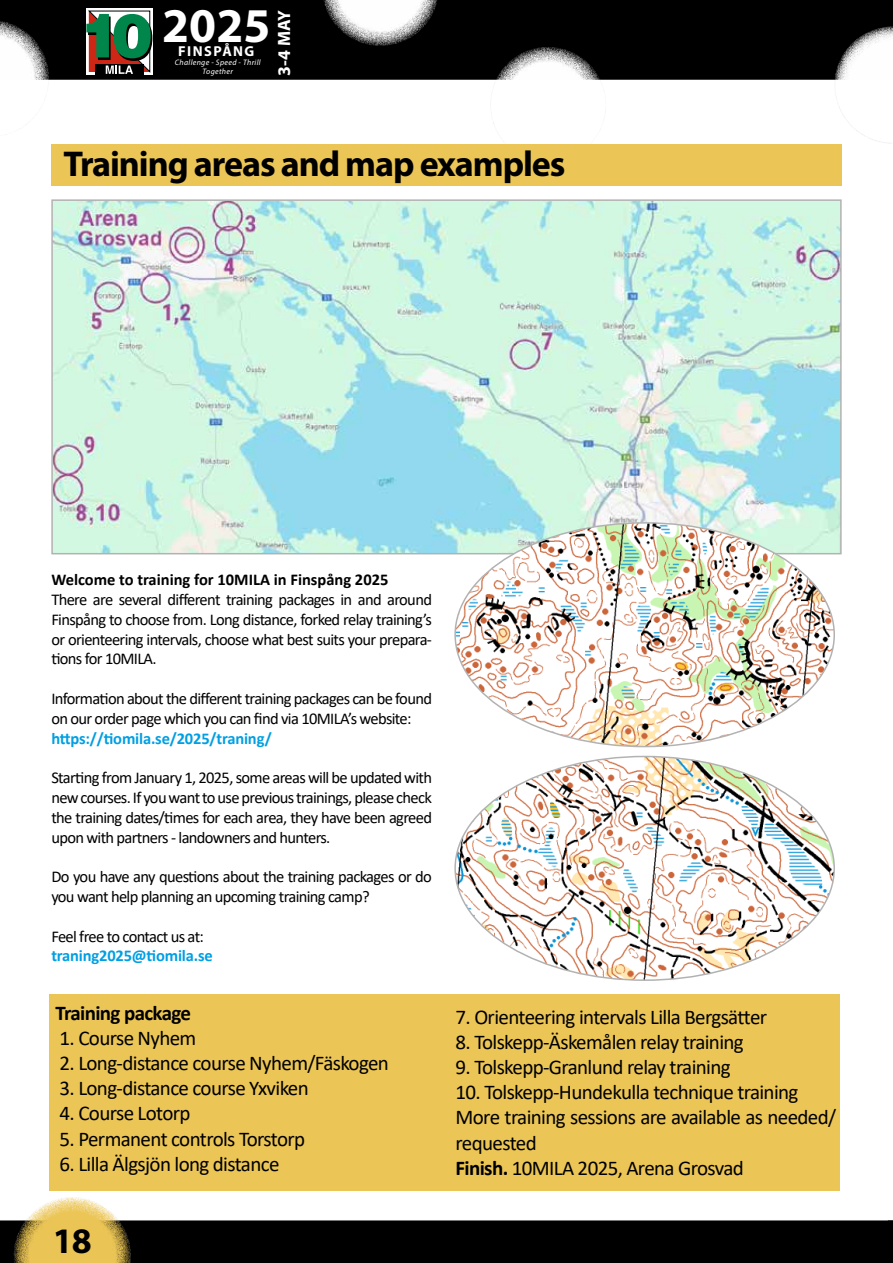
<style>
.page{position:relative;width:893px;height:1263px;background:#fff}
.page>*{position:absolute;margin:0;border:0;box-sizing:border-box;transform-origin:0 0}
.t1{font:700 48.75px "Myriad Pro";color:#fff}
.t2{font:700 36px "Myriad Pro";letter-spacing:-.03em;color:#000}
.t3{font:21px/25.2px "Calibri";letter-spacing:-.03em;color:#000}
.t4{font:700 21px "Calibri";letter-spacing:-.03em;color:#000}
.t5{font:700 17.85px "Myriad Pro";color:#fff}
.t6{font:16.5px/19.8px "Calibri";letter-spacing:-.04em;color:#000;text-align:justify}
.t7{font:700 16.5px "Calibri";letter-spacing:-.01em;color:#009fe3}
.t8{font:700 16.5px "Calibri";color:#000}
.t9{font:700 14.4px "Myriad Pro";letter-spacing:.1em;color:#fff}
.t10{font:italic 7.95px/9px "Myriad Pro";letter-spacing:.04em;color:#fff;text-align:center}
.s1{font-weight:700}
</style>
<div class="page">
<div style="left:0;top:0;width:893px;height:80px;background:#000"></div>
<svg style="left:0;top:20px;width:49px;height:60px"></svg>
<svg style="left:322px;top:0;width:117px;height:46px"></svg>
<svg style="left:490px;top:47px;width:116px;height:116px"></svg>
<svg style="left:0;top:1197px;width:893px;height:66px"></svg>
<svg style="left:835px;top:27px;width:58px;height:116px"></svg>
<div style="left:49px;top:994px;width:791px;height:197px;background:#ebc555"></div>
<img style="left:54px;top:202px;width:785px;height:349px">
<div style="left:51px;top:199px;width:791px;height:355px;border:2px solid #b3b2b2"></div>
<img style="left:457px;top:756px;width:377px;height:224px">
<div style="left:51px;top:145px;width:791px;height:41px;background:#ebc555"></div>
<img style="left:455px;top:523px;width:379px;height:223px">
<svg style="left:86px;top:8px;width:67px;height:67px"></svg>
<div style="left:95px;top:64px;width:49px;height:11px;background:#000"></div>
<svg style="left:86px;top:11px;width:66px;height:63px"></svg>
<h1 class="t1" style="left:162px;top:-7px;width:110px">2025</h1>
<p class="t9" style="left:178px;top:42px;width:78px">FINSPÅNG</p>
<p class="t10" style="left:175px;top:58px;width:87px">Challenge - Speed - Thrill<br>Together</p>
<p class="t5" style="left:272px;top:76px;width:68px;rotate:-90deg">3-4 MAY</p>
<h2 class="t2" style="left:63px;top:140px;width:504px">Training areas and map examples</h2>
<p class="t8" style="left:51px;top:568px;width:339px">Welcome to training for 10MILA in Finspång 2025</p>
<p class="t6" style="left:51px;top:589px;width:382px">There are several different training packages in and around Finspång to choose from. Long distance, forked relay training’s or orienteering intervals, choose what best suits your prepara&shy;tions for 10MILA.</p>
<p class="t6" style="left:51px;top:688px;width:382px">Information about the different training packages can be found on our order page which you can find via 10MILA’s website:</p>
<p class="t7" style="left:51px;top:726px;width:222px">https://tiomila.se/2025/traning/</p>
<p class="t6" style="left:51px;top:767px;width:382px">Starting from January 1, 2025, some areas will be updated with new courses. If you want to use previous trainings, please check the training dates/times for each area, they have been agreed upon with partners - landowners and hunters.</p>
<p class="t6" style="left:51px;top:866px;width:382px">Do you have any questions about the training packages or do you want help planning an upcoming training camp?</p>
<p class="t6" style="left:51px;top:926px;width:154px">Feel free to contact us at:</p>
<p class="t7" style="left:51px;top:944px;width:163px">traning2025@tiomila.se</p>
<p class="t4" style="left:55px;top:998px;width:137px">Training package</p>
<p class="t3" style="left:60px;top:1025px;width:138px">1. Course Nyhem</p>
<p class="t3" style="left:60px;top:1050px;width:331px">2. Long-distance course Nyhem/Fäskogen</p>
<p class="t3" style="left:60px;top:1075px;width:251px">3. Long-distance course Yxviken</p>
<p class="t3" style="left:60px;top:1100px;width:133px">4. Course Lotorp</p>
<p class="t3" style="left:60px;top:1125px;width:247px">5. Permanent controls Torstorp</p>
<p class="t3" style="left:60px;top:1151px;width:221px">6. Lilla Älgsjön long distance</p>
<h2 class="t2" style="left:53px;top:1217px;width:40px">18</h2>
<p class="t3" style="left:456px;top:1003px;width:313px">7. Orienteering intervals Lilla Bergsätter</p>
<p class="t3" style="left:456px;top:1029px;width:290px">8. Tolskepp-Äskemålen relay training</p>
<p class="t3" style="left:456px;top:1054px;width:277px">9. Tolskepp-Granlund relay training</p>
<p class="t3" style="left:456px;top:1079px;width:382px">10. Tolskepp-Hundekulla technique training More training sessions are available as needed/ requested<br><span class="s1">Finish.</span> 10MILA 2025, Arena Grosvad</p>
</div>
